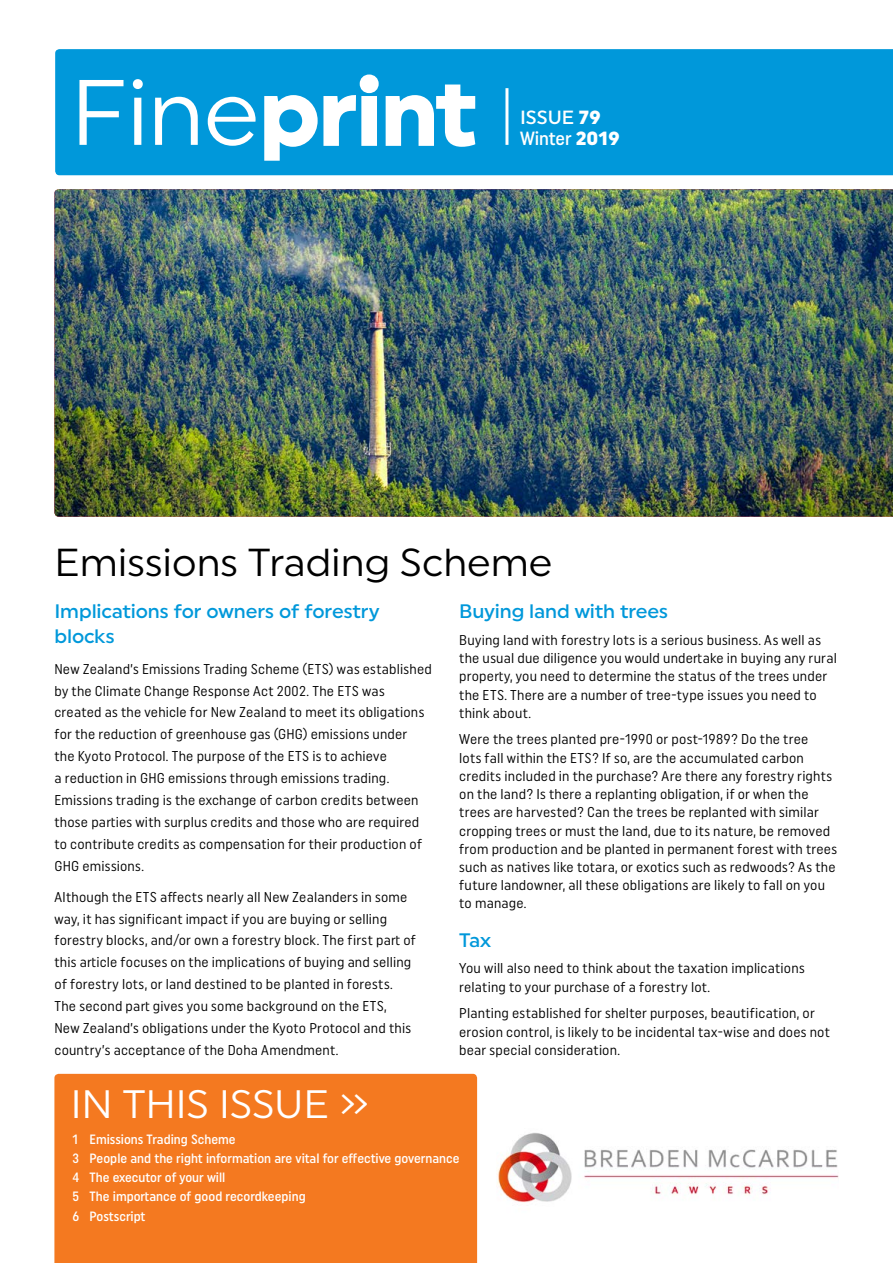
<style>
.page{position:relative;width:893px;height:1263px;background:#fff}
.page>*{position:absolute;margin:0;border:0;box-sizing:border-box;transform-origin:0 0}
.t1{font:700 92.7px "Uniform";letter-spacing:-.01em;color:#fff}
.t2{font:39.6px "Uniform";letter-spacing:-.01em;color:#fff}
.t3{font:39px "Uniform";color:#000}
.t4{font:500 19.5px/24.9px "Uniform";letter-spacing:-.005em;color:#0098da}
.t5{font:500 19.05px "Uniform Condensed";color:#fff}
.t6{font:500 19.05px "Uniform";color:#fff}
.t7{font:14.25px/21.9px "Uniform Condensed";letter-spacing:.015em;color:#000}
.t8{font:500 13.5px/19.2px "Uniform Condensed";color:#fff}
.s1{font-weight:400}
.s2{font-weight:900}
.s3{font-family:"Uniform";font-weight:900}
</style>
<div class="page">
<img style="left:54px;top:189px;width:839px;height:328px">
<div style="left:54px;top:1074px;width:423px;height:189px;background:#f47920"></div>
<div style="left:55px;top:49px;width:838px;height:126px;background:#0098da"></div>
<svg style="left:263px;top:73px;width:213px;height:99px;background:#1ba2dd"></svg>
<hr style="left:505px;top:88px;width:3px;height:57px;background:#fff">
<img style="left:497px;top:1132px;width:341px;height:71px">
<h1 class="t1" style="left:70px;top:57px;width:408px"><span class="s1">Fine</span>print</h1>
<h3 class="t6" style="left:520px;top:106px;width:82px">ISSUE <span class="s2">79</span></h3>
<h3 class="t5" style="left:520px;top:127px;width:101px">Winter <span class="s3">2019</span></h3>
<h3 class="t3" style="left:54px;top:539px;width:500px">Emissions Trading Scheme</h3>
<h3 class="t4" style="left:54px;top:598px;width:327px">Implications for owners of forestry blocks</h3>
<p class="t7" style="left:54px;top:657px;width:379px">New Zealand’s Emissions Trading Scheme (ETS) was established by the Climate Change Response Act 2002. The ETS was created as the vehicle for New Zealand to meet its obligations for the reduction of greenhouse gas (GHG) emissions under<br>the Kyoto Protocol. The purpose of the ETS is to achieve<br>a reduction in GHG emissions through emissions trading.<br>Emissions trading is the exchange of carbon credits between those parties with surplus credits and those who are required to contribute credits as compensation for their production of GHG emissions.</p>
<p class="t7" style="left:54px;top:885px;width:363px">Although the ETS affects nearly all New Zealanders in some way, it has significant impact if you are buying or selling forestry blocks, and/or own a forestry block. The first part of this article focuses on the implications of buying and selling of forestry lots, or land destined to be planted in forests.<br>The second part gives you some background on the ETS,<br>New Zealand’s obligations under the Kyoto Protocol and this country’s acceptance of the Doha Amendment.</p>
<h3 class="t4" style="left:459px;top:598px;width:210px">Buying land with trees</h3>
<p class="t7" style="left:459px;top:630px;width:379px;line-height:18.1px">Buying land with forestry lots is a serious business. As well as the usual due diligence you would undertake in buying any rural property, you need to determine the status of the trees under the ETS. There are a number of tree-type issues you need to think about.</p>
<p class="t7" style="left:459px;top:730px;width:379px;line-height:18.1px">Were the trees planted pre-1990 or post-1989? Do the tree<br>lots fall within the ETS? If so, are the accumulated carbon credits included in the purchase? Are there any forestry rights on the land? Is there a replanting obligation, if or when the trees are harvested? Can the trees be replanted with similar cropping trees or must the land, due to its nature, be removed from production and be planted in permanent forest with trees such as natives like totara, or exotics such as redwoods? As the future landowner, all these obligations are likely to fall on you to manage.</p>
<h3 class="t4" style="left:459px;top:927px;width:33px">Tax</h3>
<p class="t7" style="left:459px;top:959px;width:347px;line-height:18.1px">You will also need to think about the taxation implications relating to your purchase of a forestry lot.</p>
<p class="t7" style="left:459px;top:1004px;width:372px;line-height:18.1px">Planting established for shelter purposes, beautification, or erosion control, is likely to be incidental tax-wise and does not bear special consideration.</p>
<h2 class="t2" style="left:71px;top:1081px;width:300px">IN THIS ISSUE »</h2>
<p class="t8" style="left:73px;top:1129px;width:389px">1 Emissions Trading Scheme<br>3 People and the right information are vital for effective governance 4 The executor of your will<br>5 The importance of good recordkeeping<br>6 Postscript</p>
</div>
